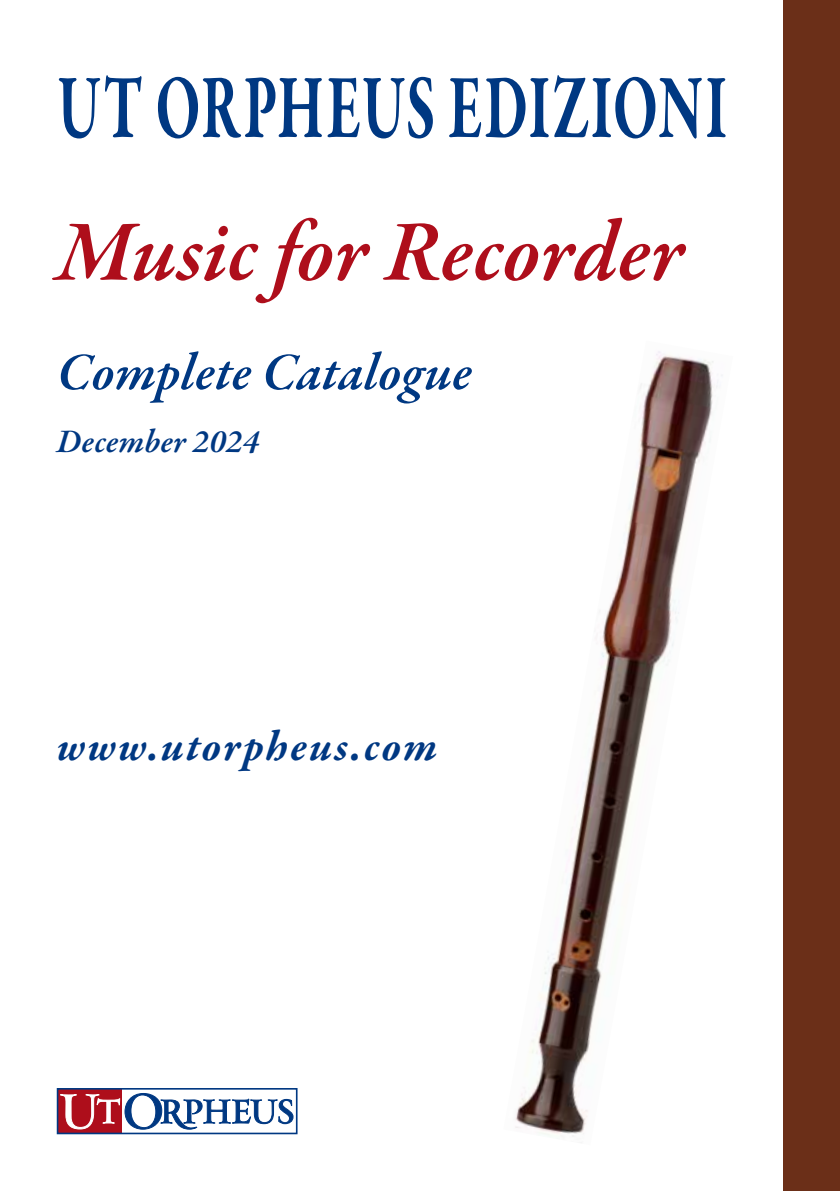
<style>
.page{position:relative;width:840px;height:1191px;background:#fff}
.page>*{position:absolute;margin:0;border:0;box-sizing:border-box;transform-origin:0 0}
.t1{font:700 93px "Garamond Premr Pro";letter-spacing:.015em;color:#003882;scale:.62 1}
.t2{font:italic 600 87.4px "Garamond Premr Pro";color:#ae0e1b}
.t3{font:italic 600 53.4px "Garamond Premr Pro";color:#003882}
.t4{font:italic 700 43.6px "Garamond Premr Pro";letter-spacing:.05em;color:#003882}
.t5{font:italic 600 33.4px "Garamond Premr Pro";letter-spacing:.005em;color:#003882}
</style>
<div class="page">
<svg style="left:60px;top:1091px;width:234px;height:40px"></svg>
<div style="left:57px;top:1088px;width:240px;height:46px;border:2px solid #003882"></div>
<div style="left:782px;top:0;width:57px;height:1191px;background:#6b2f18"></div>
<img style="left:515px;top:351px;width:208px;height:786px">
<p class="t1" style="left:57px;top:50px;width:1081px">UT ORPHEUS EDIZIONI</p>
<p class="t2" style="left:57px;top:198px;width:628px">Music for Recorder</p>
<p class="t3" style="left:57px;top:339px;width:416px">Complete Catalogue</p>
<p class="t5" style="left:57px;top:420px;width:204px">December 2024</p>
<p class="t4" style="left:57px;top:720px;width:381px">www.utorpheus.com</p>
</div>
